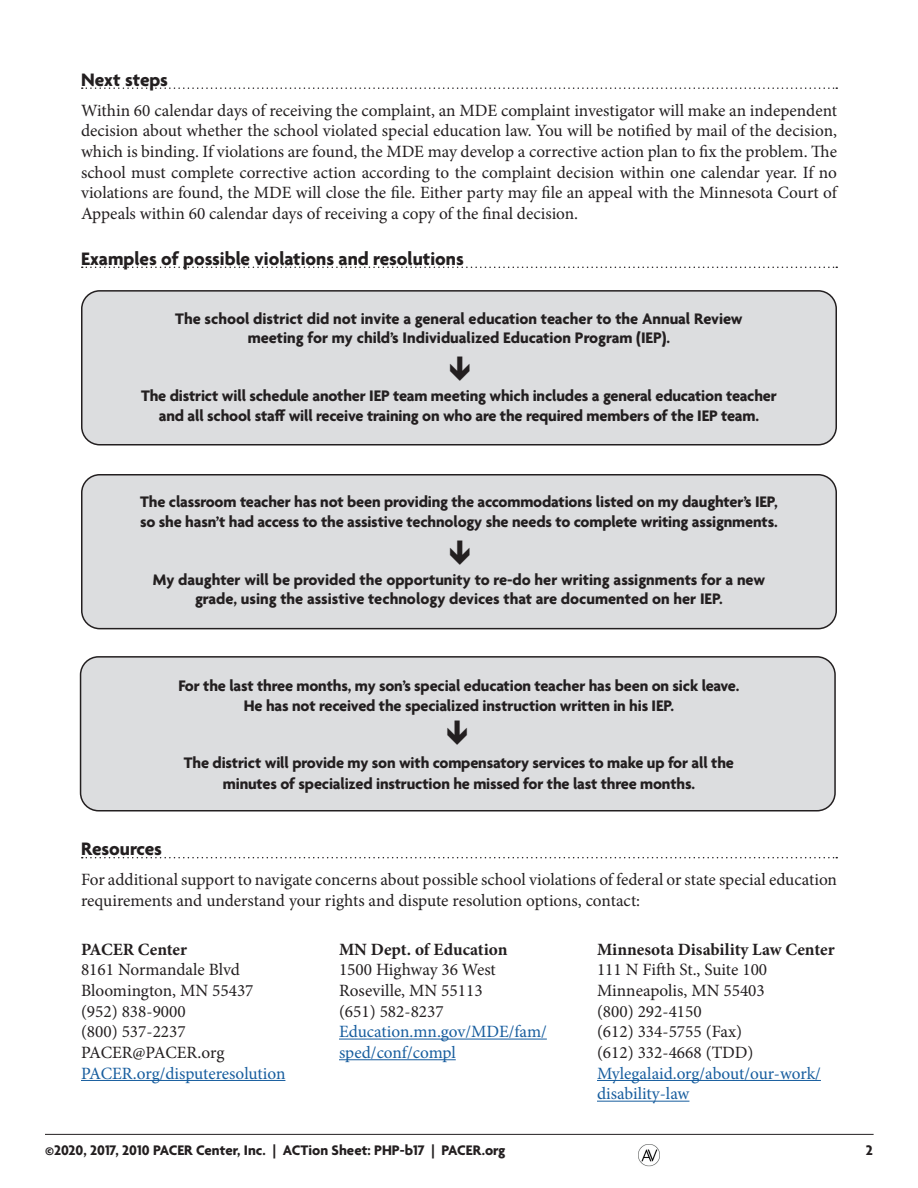
<style>
.page{position:relative;width:918px;height:1188px;background:#fff}
.page>*{position:absolute;margin:0;border:0;box-sizing:border-box;transform-origin:0 0}
.t1{font:700 19.5px "Agenda";color:#231f20}
.t2{font:17.25px/20.7px "Minion Pro";color:#231f20}
.t3{font:700 16.5px/19.8px "Agenda";letter-spacing:-.01em;color:#231f20;text-align:center}
.t4{font:700 15px "Agenda";color:#231f20}
.s1{font-weight:700}
.s2{color:#175d9e}
</style>
<div class="page">
<hr style="left:45px;top:1134px;width:829px;height:1px;background:#231f20">
<div style="left:81px;top:657px;width:754px;height:154px;background:#dcdddf;border-radius:18px"></div>
<div style="left:80px;top:656px;width:756px;height:155px;border:2px solid #231f20;border-radius:18px"></div>
<div style="left:82px;top:475px;width:754px;height:154px;background:#dcdddf;border-radius:18px"></div>
<div style="left:81px;top:474px;width:756px;height:155px;border:2px solid #231f20;border-radius:18px"></div>
<div style="left:82px;top:291px;width:754px;height:154px;background:#dcdddf;border-radius:18px"></div>
<div style="left:81px;top:290px;width:756px;height:156px;border:2px solid #231f20;border-radius:18px"></div>
<svg style="left:82px;top:87px;width:755px;height:2px"></svg>
<svg style="left:82px;top:267px;width:755px;height:1px"></svg>
<svg style="left:82px;top:857px;width:755px;height:1px"></svg>
<hr style="left:81px;top:1080px;width:204px;height:1px;background:#175d9e">
<hr style="left:339px;top:1039px;width:208px;height:1px;background:#175d9e">
<hr style="left:339px;top:1059px;width:117px;height:1px;background:#175d9e">
<hr style="left:597px;top:1080px;width:224px;height:1px;background:#175d9e">
<hr style="left:597px;top:1101px;width:92px;height:1px;background:#175d9e">
<img style="left:638px;top:1144px;width:22px;height:23px">
<h2 class="t1" style="left:81px;top:69px;width:89px">Next steps</h2>
<p class="t2" style="left:81px;top:100px;width:758px;text-align:justify">Within 60 calendar days of receiving the complaint, an MDE complaint investigator will make an independent decision about whether the school violated special education law. You will be notified by mail of the decision, which is binding. If violations are found, the MDE may develop a corrective action plan to fix the problem. The school must complete corrective action according to the complaint decision within one calendar year. If no violations are found, the MDE will close the file. Either party may file an appeal with the Minnesota Court of Appeals within 60 calendar days of receiving a copy of the final decision.</p>
<h2 class="t1" style="left:81px;top:248px;width:384px">Examples of possible violations and resolutions</h2>
<p class="t3" style="left:175px;top:309px;width:569px">The school district did not invite a general education teacher to the Annual Review meeting for my child’s Individualized Education Program (IEP).</p>
<p class="t3" style="left:141px;top:387px;width:637px">The district will schedule another IEP team meeting which includes a general education teacher and all school staff will receive training on who are the required members of the IEP team.</p>
<p class="t3" style="left:140px;top:493px;width:639px;text-align:left">The classroom teacher has not been providing the accommodations listed on my daughter’s IEP, so she hasn’t had access to the assistive technology she needs to complete writing assignments.</p>
<p class="t3" style="left:153px;top:570px;width:614px">My daughter will be provided the opportunity to re-do her writing assignments for a new grade, using the assistive technology devices that are documented on her IEP.</p>
<p class="t3" style="left:178px;top:677px;width:562px">For the last three months, my son’s special education teacher has been on sick leave.<br>He has not received the specialized instruction written in his IEP.</p>
<p class="t3" style="left:184px;top:754px;width:552px;line-height:20.7px">The district will provide my son with compensatory services to make up for all the minutes of specialized instruction he missed for the last three months.</p>
<h2 class="t1" style="left:81px;top:839px;width:83px">Resources</h2>
<p class="t2" style="left:81px;top:869px;width:758px">For additional support to navigate concerns about possible school violations of federal or state special education requirements and understand your rights and dispute resolution options, contact:</p>
<p class="t2" style="left:81px;top:939px;width:206px"><span class="s1">PACER Center<br></span>8161 Normandale Blvd<br>Bloomington, MN 55437 (952) 838-9000<br>(800) 537-2237<br>PACER@PACER.org<br><span class="s2">PACER.org/disputeresolution</span></p>
<p class="t2" style="left:339px;top:939px;width:209px"><span class="s1">MN Dept. of Education<br></span>1500 Highway 36 West<br>Roseville, MN 55113<br>(651) 582-8237<br><span class="s2">Education.mn.gov/MDE/fam/ sped/conf/compl</span></p>
<p class="t2" style="left:597px;top:939px;width:239px"><span class="s1">Minnesota Disability Law Center<br></span>111 N Fifth St., Suite 100<br>Minneapolis, MN 55403<br>(800) 292-4150<br>(612) 334-5755 (Fax)<br>(612) 332-4668 (TDD)<br><span class="s2">Mylegalaid.org/about/our-work/ disability-law</span></p>
<p class="t4" style="left:45px;top:1142px;width:462px">©2020, 2017, 2010 PACER Center, Inc. | ACTion Sheet: PHP-b17 | PACER.org</p>
<p class="t4" style="left:866px;top:1142px;width:9px">2</p>
</div>
